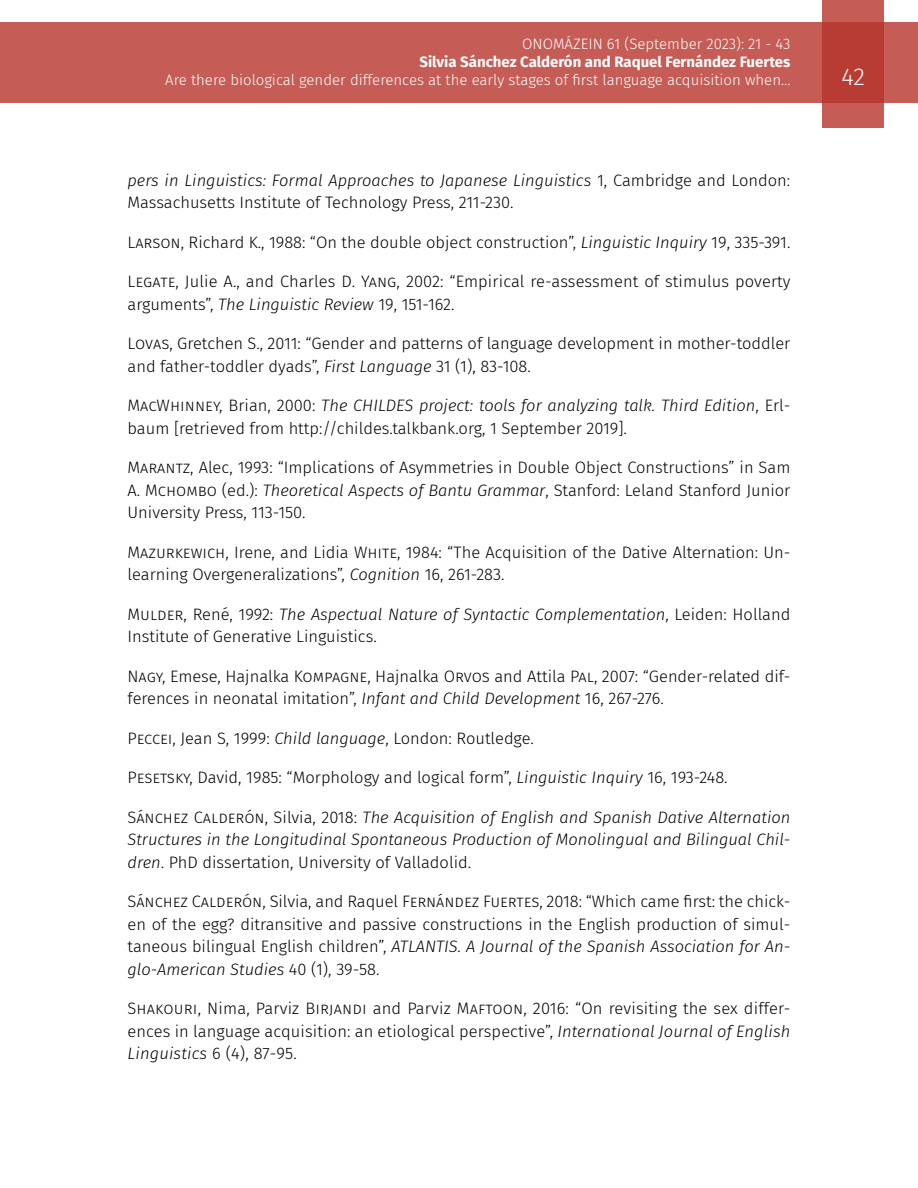
<style>
.page{position:relative;width:918px;height:1188px;background:#fff}
.page>*{position:absolute;margin:0;border:0;box-sizing:border-box;transform-origin:0 0}
.t1{font:300 24px "Fira Sans";color:#fff}
.t2{font:300 16.5px/22.5px "Fira Sans";color:#000}
.t3{font:italic 300 16.5px/22.5px "Fira Sans";color:#000;text-align:justify}
.t4{font:300 15px "Fira Sans";color:#fff}
.t5{font:700 15px "Fira Sans";color:#fff}
.s1{font-style:italic}
.s2{font-style:normal}
</style>
<div class="page">
<div style="left:0;top:23px;width:918px;height:80px;background:#c55c56"></div>
<svg style="left:822px;top:0;width:62px;height:128px;background:#bd4740"></svg>
<p class="t4" style="left:522px;top:34px;width:270px">ONOMÁZEIN 61 (September 2023): 21 - 43</p>
<p class="t5" style="left:420px;top:50px;width:372px">Silvia Sánchez Calderón and Raquel Fernández Fuertes</p>
<p class="t4" style="left:165px;top:70px;width:627px">Are there biological gender differences at the early stages of first language acquisition when...</p>
<h1 class="t1" style="left:841px;top:60px;width:25px">42</h1>
<p class="t2" style="left:128px;top:168px;width:664px"><span class="s1">pers in Linguistics: Formal Approaches to Japanese Linguistics</span> 1, Cambridge and London:<br>Massachusetts Institute of Technology Press, 211-230.</p>
<p class="t2" style="left:128px;top:230px;width:664px">Larson, Richard K., 1988: “On the double object construction”, <span class="s1">Linguistic Inquiry</span> 19, 335-391.</p>
<p class="t2" style="left:128px;top:270px;width:665px">Legate, Julie A., and Charles D. Yang, 2002: “Empirical re-assessment of stimulus poverty arguments”, <span class="s1">The Linguistic Review</span> 19, 151-162.</p>
<p class="t2" style="left:128px;top:332px;width:664px">Lovas, Gretchen S., 2011: “Gender and patterns of language development in mother-toddler and father-toddler dyads”, <span class="s1">First Language</span> 31 (1), 83-108.</p>
<p class="t2" style="left:128px;top:394px;width:664px">MacWhinney, Brian, 2000: <span class="s1">The CHILDES project: tools for analyzing talk. Third Edition</span>, Erl&shy;baum [retrieved from http://childes.talkbank.org, 1 September 2019].</p>
<p class="t2" style="left:128px;top:456px;width:664px;text-align:justify">Marantz, Alec, 1993: “Implications of Asymmetries in Double Object Constructions” in Sam A. Mchombo (ed.): <span class="s1">Theoretical Aspects of Bantu Grammar</span>, Stanford: Leland Stanford Junior University Press, 113-150.</p>
<p class="t2" style="left:128px;top:540px;width:664px">Mazurkewich, Irene, and Lidia White, 1984: “The Acquisition of the Dative Alternation: Un&shy;learning Overgeneralizations”, <span class="s1">Cognition</span> 16, 261-283.</p>
<p class="t2" style="left:128px;top:602px;width:664px">Mulder, René, 1992: <span class="s1">The Aspectual Nature of Syntactic Complementation</span>, Leiden: Holland<br>Institute of Generative Linguistics.</p>
<p class="t2" style="left:128px;top:664px;width:664px">Nagy, Emese, Hajnalka Kompagne, Hajnalka Orvos and Attila Pal, 2007: “Gender-related dif&shy;ferences in neonatal imitation”, <span class="s1">Infant and Child Development</span> 16, 267-276.</p>
<p class="t2" style="left:128px;top:726px;width:408px">Peccei, Jean S, 1999: <span class="s1">Child language</span>, London: Routledge.</p>
<p class="t2" style="left:128px;top:766px;width:602px">Pesetsky, David, 1985: “Morphology and logical form”, <span class="s1">Linguistic Inquiry</span> 16, 193-248.</p>
<p class="t3" style="left:128px;top:806px;width:664px"><span class="s2">Sánchez Calderón, Silvia, 2018:</span> The Acquisition of English and Spanish Dative Alternation Structures in the Longitudinal Spontaneous Production of Monolingual and Bilingual Chil&shy;dren<span class="s2">. PhD dissertation, University of Valladolid.</span></p>
<p class="t2" style="left:128px;top:890px;width:664px;text-align:justify">Sánchez Calderón, Silvia, and Raquel Fernández Fuertes, 2018: “Which came first: the chick&shy;en of the egg? ditransitive and passive constructions in the English production of simul&shy;taneous bilingual English children”, <span class="s1">ATLANTIS. A Journal of the Spanish Association for An&shy;glo-American Studies</span> 40 (1), 39-58.</p>
<p class="t2" style="left:128px;top:997px;width:664px;text-align:justify">Shakouri, Nima, Parviz Birjandi and Parviz Maftoon, 2016: “On revisiting the sex differ&shy;ences in language acquisition: an etiological perspective”, <span class="s1">International Journal of English Linguistics</span> 6 (4), 87-95.</p>
</div>
